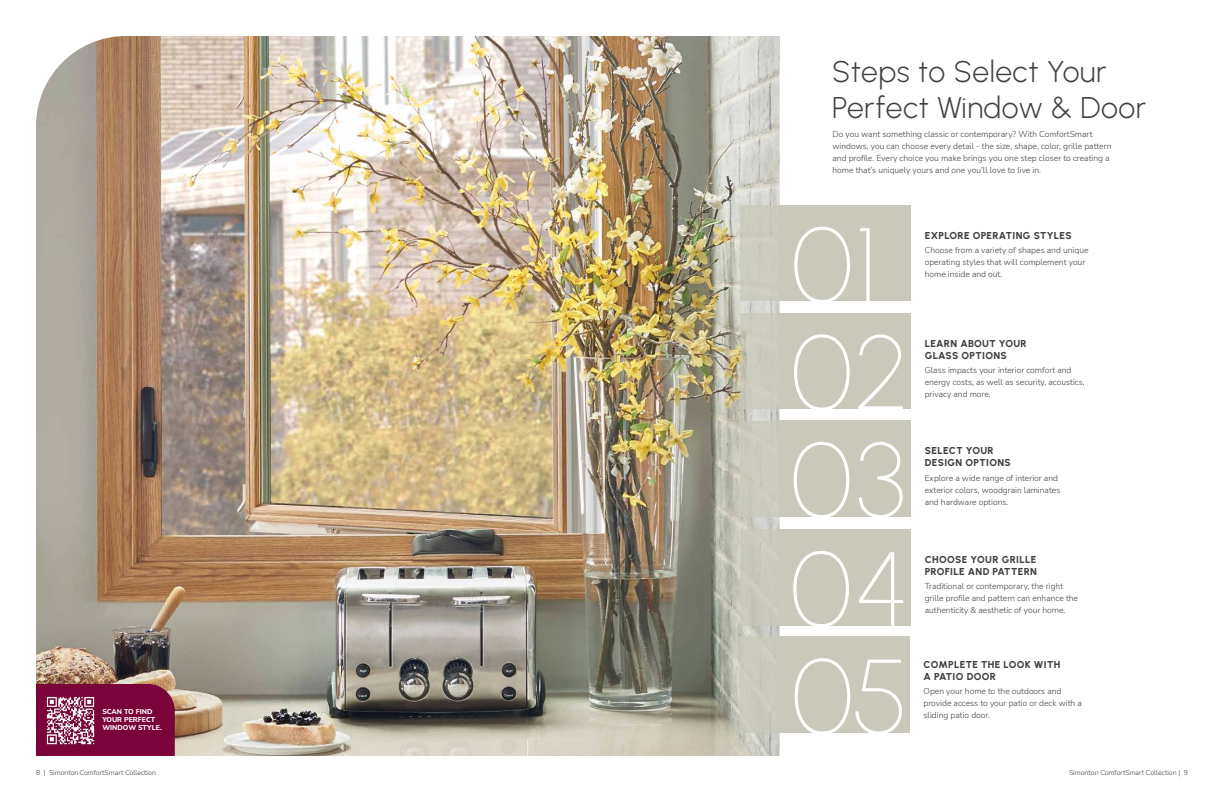
<style>
.page{position:relative;width:1224px;height:792px;background:#fff}
.page>*{position:absolute;margin:0;border:0;box-sizing:border-box;transform-origin:0 0}
.t1{font:100 105.3px/108.1px "Urbanist";letter-spacing:.02em;color:#fff}
.t2{font:300 30px/35px "Urbanist";letter-spacing:.015em;color:#414042}
.t3{font:800 10px/12px "Urbanist";letter-spacing:.03em;color:#414042}
.t4{font:300 8.5px/12px "Nunito Sans";color:#414042}
.t5{font:300 7px "Nunito Sans";color:#414042}
.t6{font:800 7px/8px "Nunito Sans";color:#fff}
</style>
<div class="page">
<img style="left:36px;top:36px;width:744px;height:720px">
<div style="left:36px;top:684px;width:139px;height:72px;background:#7a0339"></div>
<div style="left:778px;top:205px;width:133px;height:96px;background:#cac8bb"></div>
<div style="left:740px;top:205px;width:38px;height:96px;background:#cac8bb"></div>
<div style="left:778px;top:313px;width:133px;height:96px;background:#cac8bb"></div>
<div style="left:740px;top:313px;width:40px;height:96px;background:#cac8bb"></div>
<div style="left:778px;top:421px;width:133px;height:96px;background:#cac8bb"></div>
<div style="left:740px;top:421px;width:38px;height:96px;background:#cac8bb"></div>
<div style="left:778px;top:529px;width:133px;height:96px;background:#cac8bb"></div>
<div style="left:740px;top:529px;width:38px;height:96px;background:#cac8bb"></div>
<img style="left:42px;top:692px;width:57px;height:57px">
<div style="left:777px;top:637px;width:133px;height:96px;background:#cac8bb"></div>
<div style="left:739px;top:637px;width:38px;height:96px;background:#cac8bb"></div>
<h2 class="t2" style="left:832px;top:54px;width:315px">Steps to Select Your<br>Perfect Window &amp; Door</h2>
<p class="t4" style="left:832px;top:127px;width:280px">Do you want something classic or contemporary? With ComfortSmart windows, you can choose every detail - the size, shape, color, grille pattern and profile. Every choice you make brings you one step closer to creating a home that’s uniquely yours and one you’ll love to live in.</p>
<p class="t6" style="left:102px;top:707px;width:61px">SCAN TO FIND<br>YOUR PERFECT<br>WINDOW STYLE.</p>
<h1 class="t1" style="left:790px;top:208px;width:121px">01<br>02<br>03<br>04</h1>
<h1 class="t1" style="left:791px;top:640px;width:118px">05</h1>
<p class="t3" style="left:925px;top:229px;width:149px">EXPLORE OPERATING STYLES</p>
<p class="t4" style="left:925px;top:243px;width:165px">Choose from a variety of shapes and unique operating styles that will complement your home inside and out.</p>
<p class="t3" style="left:925px;top:337px;width:104px">LEARN ABOUT YOUR<br>GLASS OPTIONS</p>
<p class="t4" style="left:925px;top:363px;width:161px">Glass impacts your interior comfort and energy costs, as well as security, acoustics, privacy and more.</p>
<p class="t3" style="left:925px;top:445px;width:88px">SELECT YOUR<br>DESIGN OPTIONS</p>
<p class="t4" style="left:925px;top:471px;width:137px">Explore a wide range of interior and exterior colors, woodgrain laminates and hardware options.</p>
<p class="t3" style="left:925px;top:553px;width:114px">CHOOSE YOUR GRILLE<br>PROFILE AND PATTERN</p>
<p class="t4" style="left:925px;top:579px;width:155px">Traditional or contemporary, the right grille profile and pattern can enhance the authenticity &amp; aesthetic of your home.</p>
<p class="t3" style="left:924px;top:658px;width:138px">COMPLETE THE LOOK WITH<br>A PATIO DOOR</p>
<p class="t4" style="left:924px;top:685px;width:160px">Open your home to the outdoors and provide access to your patio or deck with a</p>
<p class="t4" style="left:924px;top:709px;width:68px">sliding patio door.</p>
<p class="t5" style="left:36px;top:768px;width:121px">8 | SimontonComfortSmart Collection</p>
<p class="t5" style="left:1069px;top:768px;width:120px">Simonton ComfortSmart Collection | 9</p>
</div>
